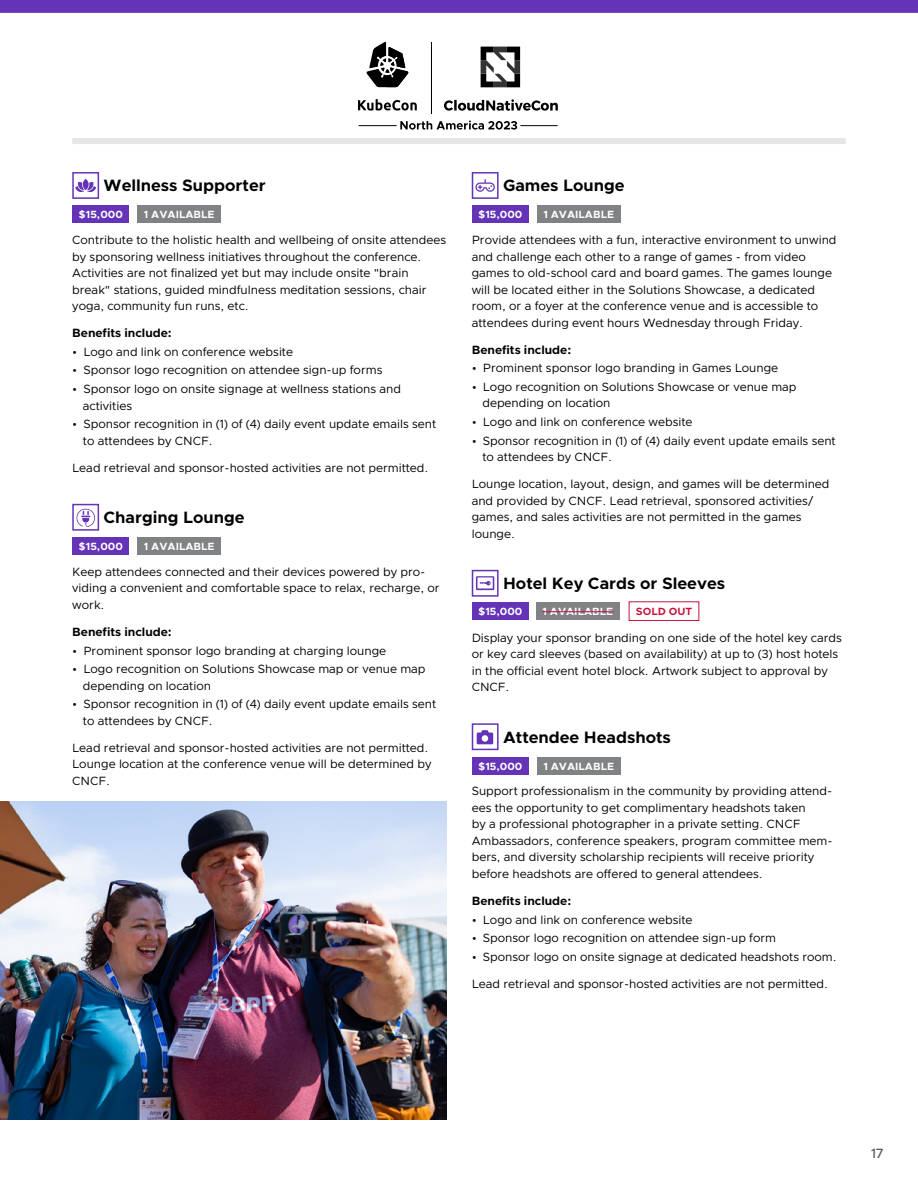
<style>
.page{position:relative;width:918px;height:1188px;background:#fff}
.page>*{position:absolute;margin:0;border:0;box-sizing:border-box;transform-origin:0 0}
.t1{font:700 16.5px "Clarity City";color:#000}
.t2{font:500 13.5px "Clarity City";color:#58595b}
.t3{font:12px/16.5px "Clarity City";color:#000}
.t4{font:700 12px "Clarity City";color:#000}
.t5{font:700 10.5px "Clarity City";color:#fff}
.t6{font:700 10.5px "Clarity City";color:#c5133d}
</style>
<div class="page">
<div style="left:72px;top:138px;width:774px;height:6px;background:#e5e5e5"></div>
<div style="left:0;top:0;width:918px;height:13px;background:#6533b7"></div>
<div style="left:72px;top:172px;width:27px;height:27px;border:2px solid #6533b7"></div>
<svg style="left:75px;top:182px;width:21px;height:10px"></svg>
<svg style="left:83px;top:179px;width:6px;height:11px"></svg>
<div style="left:72px;top:205px;width:57px;height:18px;background:#6533b7"></div>
<div style="left:138px;top:205px;width:83px;height:18px;background:#808285"></div>
<div style="left:72px;top:504px;width:27px;height:27px;border:2px solid #6533b7"></div>
<svg style="left:76px;top:508px;width:19px;height:19px"></svg>
<div style="left:72px;top:537px;width:57px;height:18px;background:#6533b7"></div>
<div style="left:138px;top:537px;width:83px;height:18px;background:#808285"></div>
<div style="left:472px;top:172px;width:27px;height:27px;border:2px solid #6533b7"></div>
<svg style="left:475px;top:179px;width:20px;height:13px"></svg>
<div style="left:472px;top:205px;width:57px;height:18px;background:#6533b7"></div>
<div style="left:537px;top:205px;width:84px;height:18px;background:#808285"></div>
<div style="left:472px;top:570px;width:27px;height:27px;border:2px solid #6533b7"></div>
<svg style="left:476px;top:576px;width:18px;height:14px"></svg>
<div style="left:472px;top:602px;width:57px;height:18px;background:#6533b7"></div>
<div style="left:472px;top:723px;width:27px;height:27px;border:2px solid #6533b7"></div>
<svg style="left:477px;top:730px;width:16px;height:14px"></svg>
<div style="left:472px;top:757px;width:57px;height:18px;background:#6533b7"></div>
<div style="left:537px;top:757px;width:84px;height:18px;background:#808285"></div>
<img style="left:0;top:801px;width:446px;height:319px">
<svg style="left:358px;top:99px;width:59px;height:12px"></svg>
<svg style="left:366px;top:41px;width:43px;height:46px"></svg>
<svg style="left:481px;top:47px;width:39px;height:40px"></svg>
<svg style="left:444px;top:99px;width:114px;height:12px"></svg>
<hr style="left:431px;top:42px;width:1px;height:71px;background:#000">
<svg style="left:400px;top:120px;width:117px;height:10px"></svg>
<hr style="left:359px;top:125px;width:38px;height:1px;background:#000">
<hr style="left:520px;top:125px;width:38px;height:1px;background:#000">
<div style="left:629px;top:601px;width:70px;height:20px;border:1px solid #c5133d"></div>
<div style="left:536px;top:602px;width:84px;height:18px;background:#808285"></div>
<hr style="left:543px;top:611px;width:70px;height:1px;background:#c5133d">
<h1 class="t1" style="left:104px;top:175px;width:164px">Wellness Supporter</h1>
<p class="t5" style="left:79px;top:208px;width:46px">$15,000</p>
<p class="t5" style="left:144px;top:208px;width:72px">1 AVAILABLE</p>
<p class="t3" style="left:72px;top:232px;width:375px">Contribute to the holistic health and wellbeing of onsite attendees by sponsoring wellness initiatives throughout the conference.<br>Activities are not finalized yet but may include onsite "brain break" stations, guided mindfulness meditation sessions, chair yoga, community fun runs, etc.</p>
<p class="t4" style="left:72px;top:325px;width:101px">Benefits include:</p>
<p class="t3" style="left:72px;top:343px;width:222px">• Logo and link on conference website</p>
<p class="t3" style="left:72px;top:362px;width:312px">• Sponsor logo recognition on attendee sign-up forms</p>
<p class="t3" style="left:83px;top:381px;width:320px;text-indent:-11px">• Sponsor logo on onsite signage at wellness stations and activities</p>
<p class="t3" style="left:83px;top:416px;width:355px;text-indent:-11px">• Sponsor recognition in (1) of (4) daily event update emails sent to attendees by CNCF.</p>
<p class="t3" style="left:72px;top:459px;width:358px">Lead retrieval and sponsor-hosted activities are not permitted.</p>
<h1 class="t1" style="left:104px;top:507px;width:143px">Charging Lounge</h1>
<p class="t5" style="left:79px;top:540px;width:46px">$15,000</p>
<p class="t5" style="left:144px;top:540px;width:72px">1 AVAILABLE</p>
<p class="t3" style="left:72px;top:563px;width:369px">Keep attendees connected and their devices powered by pro&shy;viding a convenient and comfortable space to relax, recharge, or work.</p>
<p class="t4" style="left:72px;top:624px;width:101px">Benefits include:</p>
<p class="t3" style="left:72px;top:642px;width:316px">• Prominent sponsor logo branding at charging lounge</p>
<p class="t3" style="left:83px;top:661px;width:344px;text-indent:-11px">• Logo recognition on Solutions Showcase map or venue map depending on location</p>
<p class="t3" style="left:83px;top:696px;width:355px;text-indent:-11px">• Sponsor recognition in (1) of (4) daily event update emails sent to attendees by CNCF.</p>
<p class="t3" style="left:72px;top:740px;width:361px">Lead retrieval and sponsor-hosted activities are not permitted.<br>Lounge location at the conference venue will be determined by<br>CNCF.</p>
<h1 class="t1" style="left:503px;top:175px;width:123px">Games Lounge</h1>
<p class="t5" style="left:478px;top:208px;width:46px">$15,000</p>
<p class="t5" style="left:543px;top:208px;width:72px">1 AVAILABLE</p>
<p class="t3" style="left:472px;top:232px;width:366px">Provide attendees with a fun, interactive environment to unwind and challenge each other to a range of games - from video games to old-school card and board games. The games lounge will be located either in the Solutions Showcase, a dedicated room, or a foyer at the conference venue and is accessible to attendees during event hours Wednesday through Friday.</p>
<p class="t4" style="left:472px;top:342px;width:101px">Benefits include:</p>
<p class="t3" style="left:472px;top:360px;width:308px">• Prominent sponsor logo branding in Games Lounge</p>
<p class="t3" style="left:482px;top:378px;width:316px;text-indent:-11px">• Logo recognition on Solutions Showcase or venue map depending on location</p>
<p class="t3" style="left:472px;top:414px;width:222px">• Logo and link on conference website</p>
<p class="t3" style="left:482px;top:432px;width:355px;text-indent:-11px">• Sponsor recognition in (1) of (4) daily event update emails sent to attendees by CNCF.</p>
<p class="t3" style="left:472px;top:476px;width:359px">Lounge location, layout, design, and games will be determined and provided by CNCF. Lead retrieval, sponsored activities/ games, and sales activities are not permitted in the games lounge.</p>
<h1 class="t1" style="left:503px;top:573px;width:224px">Hotel Key Cards or Sleeves</h1>
<p class="t5" style="left:478px;top:604px;width:46px">$15,000</p>
<p class="t3" style="left:472px;top:629px;width:372px">Display your sponsor branding on one side of the hotel key cards or key card sleeves (based on availability) at up to (3) host hotels in the official event hotel block. Artwork subject to approval by CNCF.</p>
<h1 class="t1" style="left:503px;top:727px;width:169px">Attendee Headshots</h1>
<p class="t5" style="left:478px;top:759px;width:46px">$15,000</p>
<p class="t5" style="left:543px;top:759px;width:72px">1 AVAILABLE</p>
<p class="t3" style="left:472px;top:783px;width:362px">Support professionalism in the community by providing attend&shy;ees the opportunity to get complimentary headshots taken<br>by a professional photographer in a private setting. CNCF Ambassadors, conference speakers, program committee mem&shy;bers, and diversity scholarship recipients will receive priority before headshots are offered to general attendees.</p>
<p class="t4" style="left:472px;top:893px;width:101px">Benefits include:</p>
<p class="t3" style="left:472px;top:911px;width:222px">• Logo and link on conference website</p>
<p class="t3" style="left:472px;top:930px;width:306px">• Sponsor logo recognition on attendee sign-up form</p>
<p class="t3" style="left:472px;top:948px;width:366px">• Sponsor logo on onsite signage at dedicated headshots room.</p>
<p class="t3" style="left:472px;top:976px;width:358px">Lead retrieval and sponsor-hosted activities are not permitted.</p>
<p class="t5" style="left:543px;top:605px;width:72px">1 AVAILABLE</p>
<p class="t6" style="left:636px;top:605px;width:58px">SOLD OUT</p>
<p class="t2" style="left:875px;top:1145px;width:10px">6</p>
<p class="t2" style="left:871px;top:1145px;width:14px">17</p>
</div>
